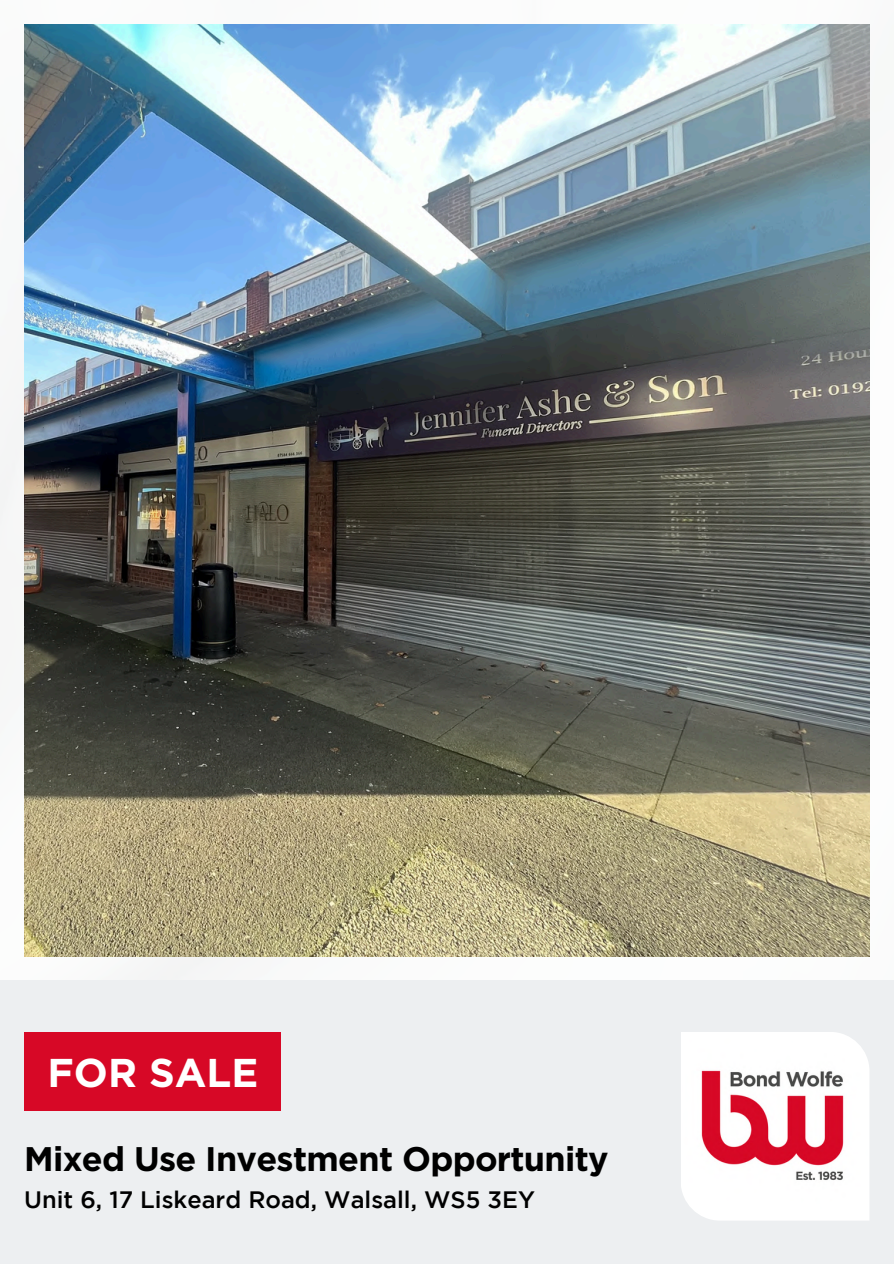
<style>
.page{position:relative;width:894px;height:1264px;background:#fff}
.page>*{position:absolute;margin:0;border:0;box-sizing:border-box;transform-origin:0 0}
.t1{font:700 40.2px "Gotham";color:#fff}
.t2{font:700 34.05px "Gotham";letter-spacing:-.02em;color:#000}
.t3{font:500 23.7px "Gotham";color:#000}
</style>
<div class="page">
<img style="left:24px;top:24px;width:845px;height:932px">
<div style="left:0;top:980px;width:893px;height:283px;background:#edeff1"></div>
<div style="left:24px;top:1031px;width:256px;height:79px;background:#d70826"></div>
<svg style="left:681px;top:1032px;width:188px;height:188px;background:#f1ccd1"></svg>
<h2 class="t1" style="left:48px;top:1049px;width:212px">FOR SALE</h2>
<p class="t2" style="left:24px;top:1138px;width:586px">Mixed Use Investment Opportunity</p>
<h1 class="t3" style="left:24px;top:1190px;width:512px">Unit 6, 17 Liskeard Road, Walsall, WS5 3EY</h1>
</div>
